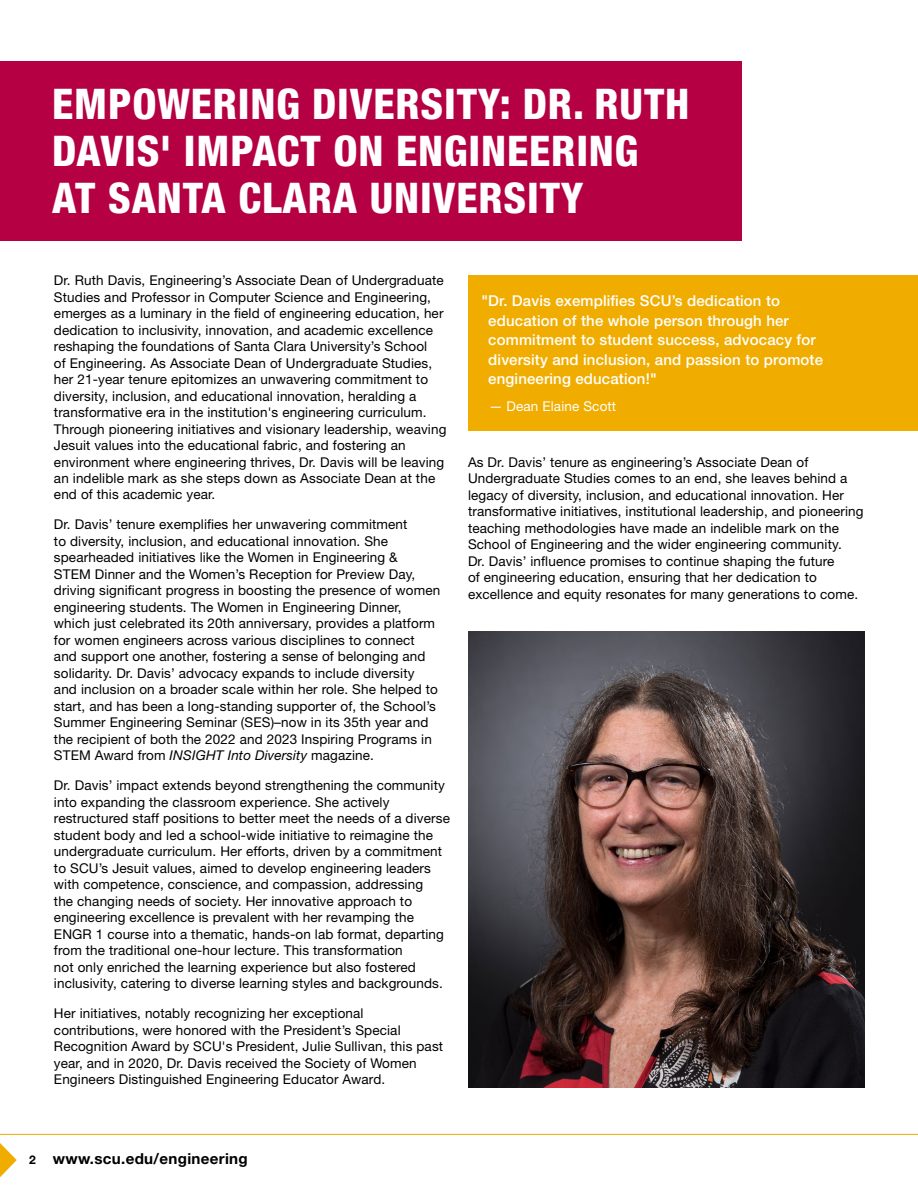
<style>
.page{position:relative;width:918px;height:1188px;background:#fff}
.page>*{position:absolute;margin:0;border:0;box-sizing:border-box;transform-origin:0 0}
.t1{font:800 condensed 42.3px/47.1px "Helvetica Neue LT Pro";letter-spacing:.02em;color:#fff}
.t2{font:700 15.15px "Helvetica Neue LT Std";letter-spacing:.02em;color:#000}
.t3{font:500 15px/19.5px "Helvetica Neue LT Std";letter-spacing:.01em;color:#fff}
.t4{font:13.5px/16.5px "Helvetica Neue LT Std";letter-spacing:.01em;color:#000}
.t5{font:13.5px "Helvetica Neue LT Std";letter-spacing:.01em;color:#fff}
.s1{font-style:italic}
.s2{font-size:12px}
</style>
<div class="page">
<div style="left:468px;top:275px;width:450px;height:156px;background:#f0ad00"></div>
<div style="left:0;top:61px;width:741px;height:180px;background:#b50043"></div>
<hr style="left:0;top:1134px;width:918px;height:1px;background:#f0ad00">
<svg style="left:0;top:1143px;width:17px;height:34px"></svg>
<img style="left:468px;top:632px;width:396px;height:456px">
<h1 class="t1" style="left:52px;top:80px;width:639px">EMPOWERING DIVERSITY: DR. RUTH<br>DAVIS' IMPACT ON ENGINEERING<br>AT SANTA CLARA UNIVERSITY</h1>
<p class="t4" style="left:54px;top:272px;width:394px">Dr. Ruth Davis, Engineering’s Associate Dean of Undergraduate Studies and Professor in Computer Science and Engineering, emerges as a luminary in the field of engineering education, her dedication to inclusivity, innovation, and academic excellence reshaping the foundations of Santa Clara University’s School<br>of Engineering. As Associate Dean of Undergraduate Studies, her 21-year tenure epitomizes an unwavering commitment to diversity, inclusion, and educational innovation, heralding a transformative era in the institution's engineering curriculum.<br>Through pioneering initiatives and visionary leadership, weaving Jesuit values into the educational fabric, and fostering an environment where engineering thrives, Dr. Davis will be leaving an indelible mark as she steps down as Associate Dean at the end of this academic year.</p>
<p class="t4" style="left:54px;top:516px;width:388px">Dr. Davis’ tenure exemplifies her unwavering commitment<br>to diversity, inclusion, and educational innovation. She spearheaded initiatives like the Women in Engineering &amp;<br>STEM Dinner and the Women’s Reception for Preview Day, driving significant progress in boosting the presence of women engineering students. The Women in Engineering Dinner, which just celebrated its 20th anniversary, provides a platform for women engineers across various disciplines to connect and support one another, fostering a sense of belonging and solidarity. Dr. Davis’ advocacy expands to include diversity and inclusion on a broader scale within her role. She helped to start, and has been a long-standing supporter of, the School’s Summer Engineering Seminar (SES)–now in its 35th year and the recipient of both the 2022 and 2023 Inspiring Programs in STEM Award from <span class="s1">INSIGHT Into Diversity</span> magazine.</p>
<p class="t4" style="left:54px;top:777px;width:397px">Dr. Davis’ impact extends beyond strengthening the community into expanding the classroom experience. She actively restructured staff positions to better meet the needs of a diverse student body and led a school-wide initiative to reimagine the undergraduate curriculum. Her efforts, driven by a commitment to SCU’s Jesuit values, aimed to develop engineering leaders with competence, conscience, and compassion, addressing<br>the changing needs of society. Her innovative approach to engineering excellence is prevalent with her revamping the ENGR 1 course into a thematic, hands-on lab format, departing from the traditional one-hour lecture. This transformation<br>not only enriched the learning experience but also fostered inclusivity, catering to diverse learning styles and backgrounds.</p>
<p class="t4" style="left:54px;top:1005px;width:391px">Her initiatives, notably recognizing her exceptional contributions, were honored with the President’s Special Recognition Award by SCU's President, Julie Sullivan, this past year, and in 2020, Dr. Davis received the Society of Women Engineers Distinguished Engineering Educator Award.</p>
<p class="t3" style="left:488px;top:291px;width:336px;text-indent:-7px">"Dr. Davis exemplifies SCU’s dedication to education of the whole person through her commitment to student success, advocacy for diversity and inclusion, and passion to promote engineering education!"</p>
<p class="t5" style="left:489px;top:398px;width:129px">— Dean Elaine Scott</p>
<p class="t4" style="left:468px;top:453px;width:397px">As Dr. Davis’ tenure as engineering’s Associate Dean of Undergraduate Studies comes to an end, she leaves behind a legacy of diversity, inclusion, and educational innovation. Her transformative initiatives, institutional leadership, and pioneering teaching methodologies have made an indelible mark on the School of Engineering and the wider engineering community.<br>Dr. Davis’ influence promises to continue shaping the future<br>of engineering education, ensuring that her dedication to excellence and equity resonates for many generations to come.</p>
<p class="t2" style="left:29px;top:1149px;width:220px"><span class="s2">2</span> www.scu.edu/engineering</p>
</div>
